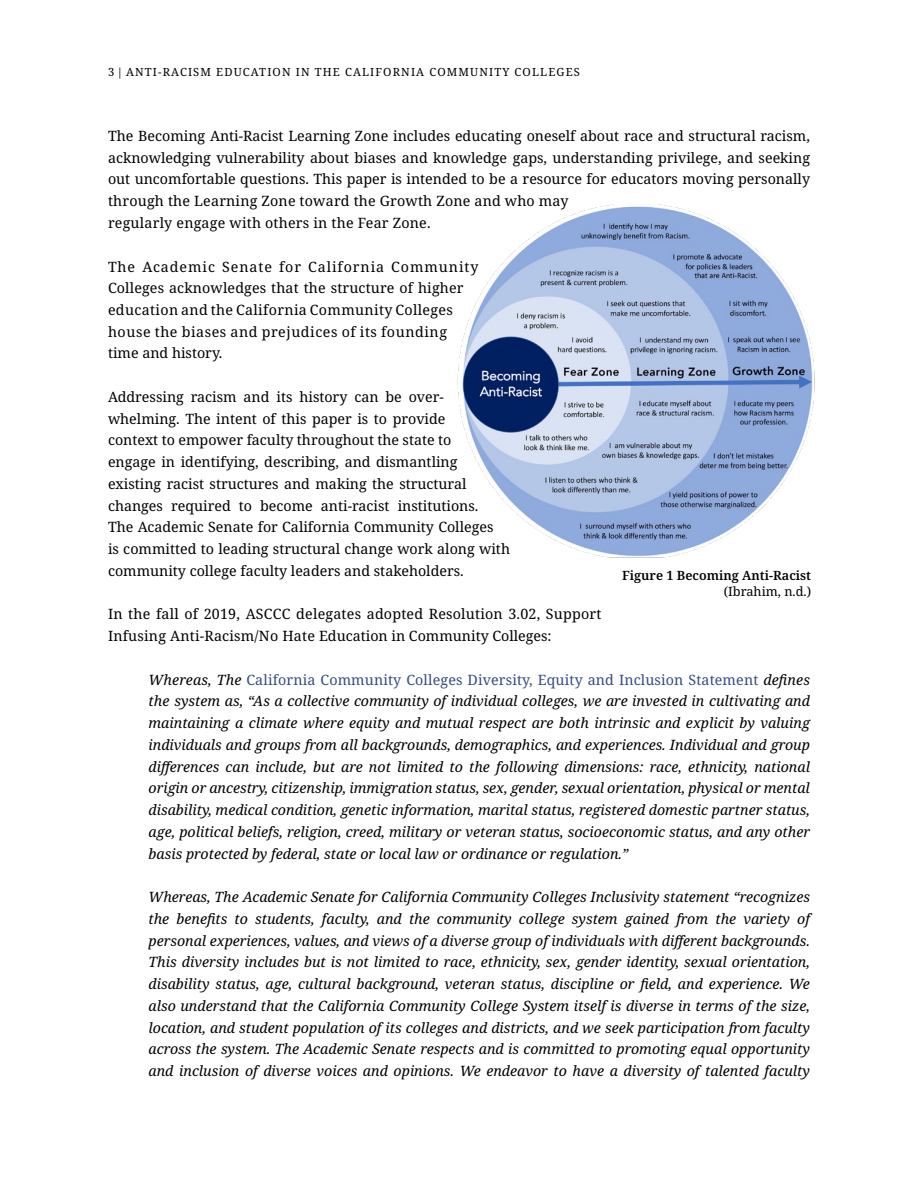
<style>
.page{position:relative;width:918px;height:1188px;background:#fff}
.page>*{position:absolute;margin:0;border:0;box-sizing:border-box;transform-origin:0 0}
.List_indented{font:italic 14.25px/21.8px "Noto Serif";color:#000;text-align:justify}
.p_text{font:14.25px/21.8px "Noto Serif";color:#000}
.p_text-2{font:14.25px/21.8px "Noto Serif";letter-spacing:.025em;color:#000}
.t1{font:600 12.75px "Noto Serif";color:#000}
.t2{font:12.75px "Noto Serif";color:#000}
.t3{font:11.25px "Noto Serif";letter-spacing:.1em;color:#000}
.s1{font-style:normal;color:#364b85}
</style>
<div class="page">
<img style="left:457px;top:204px;width:358px;height:354px">
<p class="t3" style="left:108px;top:64px;width:473px">3 | ANTI-RACISM EDUCATION IN THE CALIFORNIA COMMUNITY COLLEGES</p>
<p class="p_text" style="left:108px;top:125px;width:704px">The Becoming Anti-Racist Learning Zone includes educating oneself about race and structural racism, acknowledging vulnerability about biases and knowledge gaps, understanding privilege, and seeking out uncomfortable questions. This paper is intended to be a resource for educators moving personally through the Learning Zone toward the Growth Zone and who may<br>regularly engage with others in the Fear Zone.</p>
<p class="p_text-2" style="left:108px;top:256px;width:372px">The Academic Senate for California Community Colleges acknowledges that the structure of higher education and the California Community Colleges house the biases and prejudices of its founding time and history.</p>
<p class="p_text" style="left:108px;top:386px;width:404px">Addressing racism and its history can be over&shy;whelming. The intent of this paper is to provide<br>context to empower faculty throughout the state to<br>engage in identifying, describing, and dismantling existing racist structures and making the structural changes required to become anti-racist institutions.<br>The Academic Senate for California Community Colleges<br>is committed to leading structural change work along with community college faculty leaders and stakeholders.</p>
<p class="p_text" style="left:108px;top:604px;width:495px">In the fall of 2019, ASCCC delegates adopted Resolution 3.02, Support<br>Infusing Anti-Racism/No Hate Education in Community Colleges:</p>
<p class="List_indented" style="left:148px;top:669px;width:663px">Whereas, The <span class="s1">California Community Colleges Diversity, Equity and Inclusion Statement</span> defines the system as, “As a collective community of individual colleges, we are invested in cultivating and maintaining a climate where equity and mutual respect are both intrinsic and explicit by valuing individuals and groups from all backgrounds, demographics, and experiences. Individual and group differences can include, but are not limited to the following dimensions: race, ethnicity, national origin or ancestry, citizenship, immigration status, sex, gender, sexual orientation, physical or mental disability, medical condition, genetic information, marital status, registered domestic partner status, age, political beliefs, religion, creed, military or veteran status, socioeconomic status, and any other basis protected by federal, state or local law or ordinance or regulation.”</p>
<p class="List_indented" style="left:148px;top:887px;width:663px">Whereas, The Academic Senate for California Community Colleges Inclusivity statement “recognizes the benefits to students, faculty, and the community college system gained from the variety of personal experiences, values, and views of a diverse group of individuals with different backgrounds.<br>This diversity includes but is not limited to race, ethnicity, sex, gender identity, sexual orientation, disability status, age, cultural background, veteran status, discipline or field, and experience. We also understand that the California Community College System itself is diverse in terms of the size, location, and student population of its colleges and districts, and we seek participation from faculty across the system. The Academic Senate respects and is committed to promoting equal opportunity and inclusion of diverse voices and opinions. We endeavor to have a diversity of talented faculty</p>
<p class="t1" style="left:622px;top:566px;width:191px">Figure 1 Becoming Anti-Racist</p>
<p class="t2" style="left:724px;top:583px;width:89px">(Ibrahim, n.d.)</p>
</div>
